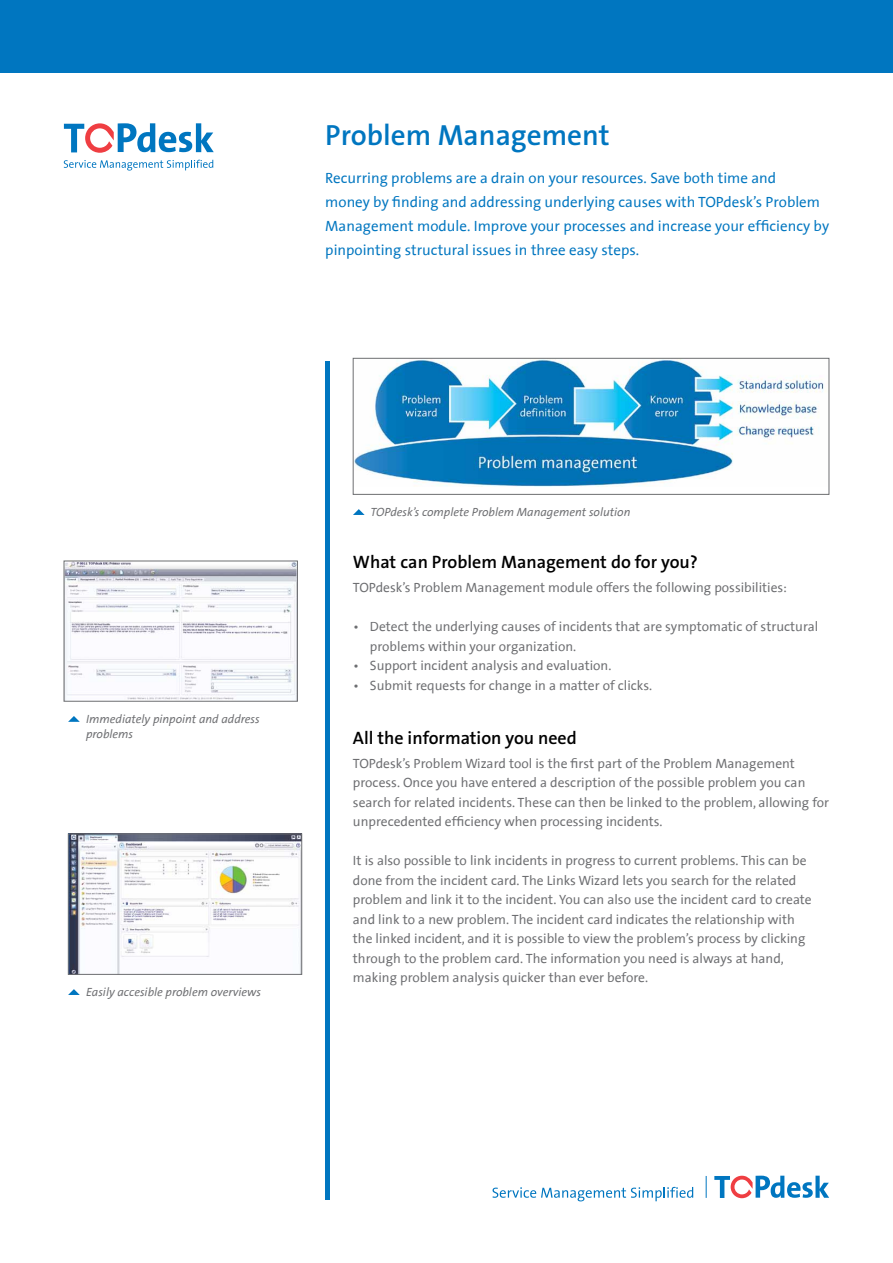
<style>
.page{position:relative;width:893px;height:1263px;background:#fff}
.page>*{position:absolute;margin:0;border:0;box-sizing:border-box;transform-origin:0 0}
.t1{font:600 29.25px "The Sans B6";color:#0076c0}
.t2{font:600 18px "The Sans B6";color:#000}
.t3{font:15px/24px "The Sans Correspondence";color:#0076c0}
.t4{font:13.5px/19.5px "The Sans Correspondence";color:#6d6e71}
.t5{font:italic 12px/14.4px "The Sans Correspondence";color:#6d6e71}
</style>
<div class="page">
<div style="left:0;top:0;width:893px;height:72px;background:#0076c0"></div>
<svg style="left:714px;top:1176px;width:115px;height:22px"></svg>
<svg style="left:493px;top:1187px;width:200px;height:14px"></svg>
<svg style="left:706px;top:1176px;width:1px;height:22px"></svg>
<svg style="left:64px;top:123px;width:150px;height:30px"></svg>
<svg style="left:64px;top:160px;width:149px;height:11px"></svg>
<div style="left:325px;top:361px;width:5px;height:838px;background:#0076c0"></div>
<img style="left:66px;top:563px;width:230px;height:136px">
<div style="left:64px;top:561px;width:234px;height:140px;border:1px solid #6d6e71"></div>
<img style="left:355px;top:360px;width:471px;height:127px">
<div style="left:353px;top:358px;width:476px;height:137px;border:1px solid #6d6e71"></div>
<svg style="left:68px;top:716px;width:12px;height:6px"></svg>
<svg style="left:353px;top:509px;width:12px;height:6px"></svg>
<img style="left:70px;top:836px;width:230px;height:136px">
<div style="left:68px;top:834px;width:234px;height:140px;border:1px solid #6d6e71"></div>
<svg style="left:68px;top:989px;width:12px;height:6px"></svg>
<h1 class="t1" style="left:325px;top:119px;width:286px">Problem Management</h1>
<p class="t3" style="left:325px;top:166px;width:505px">Recurring problems are a drain on your resources. Save both time and<br>money by finding and addressing underlying causes with TOPdesk’s Problem Management module. Improve your processes and increase your efficiency by pinpointing structural issues in three easy steps.</p>
<p class="t5" style="left:86px;top:712px;width:175px">Immediately pinpoint and address problems</p>
<p class="t5" style="left:86px;top:985px;width:176px">Easily accesible problem overviews</p>
<p class="t5" style="left:371px;top:505px;width:261px">TOPdesk’s complete Problem Management solution</p>
<h2 class="t2" style="left:353px;top:552px;width:346px">What can Problem Management do for you?</h2>
<p class="t4" style="left:353px;top:578px;width:435px">TOPdesk’s Problem Management module offers the following possibilities:</p>
<p class="t4" style="left:370px;top:617px;width:450px;text-indent:-17px">• Detect the underlying causes of incidents that are symptomatic of structural problems within your organization.</p>
<p class="t4" style="left:353px;top:656px;width:260px">• Support incident analysis and evaluation.</p>
<p class="t4" style="left:353px;top:676px;width:301px">• Submit requests for change in a matter of clicks.</p>
<h2 class="t2" style="left:353px;top:728px;width:225px">All the information you need</h2>
<p class="t4" style="left:353px;top:754px;width:478px">TOPdesk’s Problem Wizard tool is the first part of the Problem Management process. Once you have entered a description of the possible problem you can search for related incidents. These can then be linked to the problem, allowing for unprecedented efficiency when processing incidents.</p>
<p class="t4" style="left:353px;top:851px;width:460px">It is also possible to link incidents in progress to current problems. This can be done from the incident card. The Links Wizard lets you search for the related problem and link it to the incident. You can also use the incident card to create and link to a new problem. The incident card indicates the relationship with the linked incident, and it is possible to view the problem’s process by clicking through to the problem card. The information you need is always at hand, making problem analysis quicker than ever before.</p>
</div>
